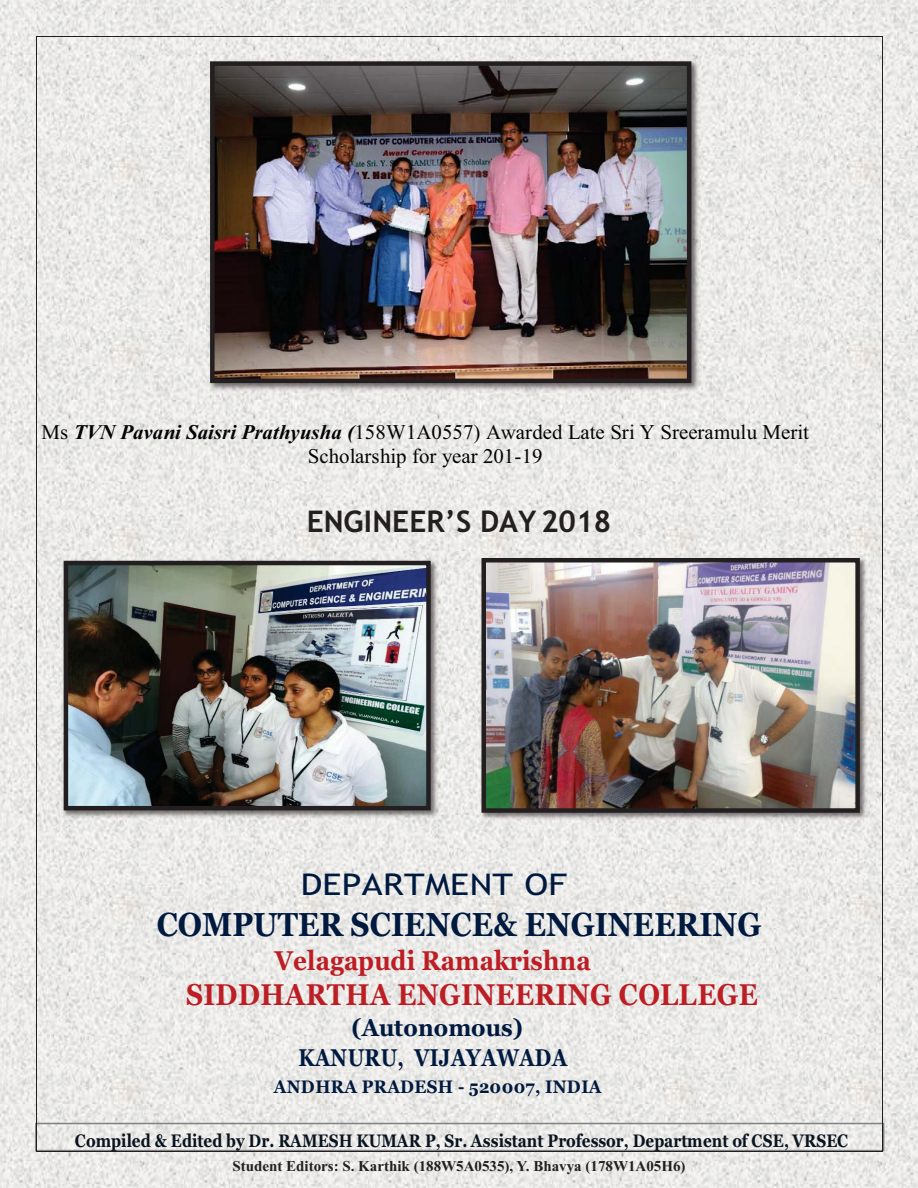
<style>
.page{position:relative;width:918px;height:1188px;background:#fff}
.page>*{position:absolute;margin:0;border:0;box-sizing:border-box;transform-origin:0 0}
.t1{font:700 33.15px "Georgia";color:#00193f;scale:.89 1}
.t2{font:700 29.85px "Georgia";letter-spacing:.015em;color:#bc1e24;scale:.88 1}
.t3{font:700 29.85px "Trebuchet MS";letter-spacing:.005em;color:#231f20}
.t4{font:29.85px "Trebuchet MS";letter-spacing:.005em;color:#00193f;scale:1.18 1}
.t5{font:700 27px "Georgia";color:#bc1e24;scale:.89 1}
.t6{font:700 24.15px/30.6px "Georgia";letter-spacing:.015em;color:#00193f;text-align:center;scale:.94 1}
.t7{font:20.85px/24.2px "Times New Roman";color:#040406;text-align:center}
.t8{font:700 18px "Georgia";letter-spacing:.005em;color:#091420;scale:.85 1}
.t9{font:700 18px "Georgia";letter-spacing:.02em;color:#00193f;scale:.92 1}
.t10{font:700 15px "Times New Roman";color:#231f20}
.s1{font-weight:700;font-style:italic}
</style>
<div class="page">
<img style="left:0;top:919px;width:918px;height:269px">
<img style="left:0;top:0;width:184px;height:919px">
<img style="left:184px;top:820px;width:185px;height:99px">
<img style="left:369px;top:392px;width:184px;height:527px">
<img style="left:553px;top:822px;width:184px;height:97px">
<img style="left:737px;top:366px;width:181px;height:553px">
<img style="left:184px;top:366px;width:185px;height:192px">
<img style="left:553px;top:366px;width:184px;height:189px">
<img style="left:184px;top:182px;width:734px;height:184px">
<img style="left:184px;top:0;width:185px;height:182px">
<img style="left:369px;top:0;width:184px;height:58px">
<img style="left:553px;top:0;width:365px;height:182px">
<div style="left:35px;top:1123px;width:849px;height:28px;border:2px solid #7f8184"></div>
<img style="left:478px;top:555px;width:391px;height:267px">
<img style="left:487px;top:563px;width:368px;height:245px">
<div style="left:482px;top:558px;width:378px;height:255px;border:4px solid #231f20"></div>
<img style="left:207px;top:366px;width:494px;height:26px">
<img style="left:207px;top:58px;width:494px;height:124px">
<img style="left:215px;top:66px;width:471px;height:312px">
<div style="left:210px;top:61px;width:481px;height:322px;border:4px solid #231f20"></div>
<img style="left:60px;top:558px;width:380px;height:262px">
<img style="left:69px;top:566px;width:357px;height:239px">
<div style="left:64px;top:561px;width:367px;height:249px;border:4px solid #231f20"></div>
<hr style="left:36px;top:36px;width:846px;height:1px;background:#231f20">
<hr style="left:36px;top:37px;width:1px;height:1115px;background:#231f20">
<hr style="left:882px;top:37px;width:1px;height:1115px;background:#231f20">
<hr style="left:36px;top:1152px;width:846px;height:1px;background:#231f20">
<p class="t7" style="left:41px;top:422px;width:769px">Ms <span class="s1">TVN Pavani Saisri Prathyusha (</span>158W1A0557) Awarded Late Sri Y Sreeramulu Merit<br>Scholarship for year 201-19</p>
<h2 class="t3" style="left:307px;top:504px;width:306px">ENGINEER’S DAY 2018</h2>
<h2 class="t4" style="left:301px;top:867px;width:227px">DEPARTMENT OF</h2>
<h1 class="t1" style="left:157px;top:911px;width:681px">COMPUTER SCIENCE&amp; ENGINEERING</h1>
<p class="t5" style="left:275px;top:949px;width:357px">Velagapudi Ramakrishna</p>
<h2 class="t2" style="left:186px;top:983px;width:651px">SIDDHARTHA ENGINEERING COLLEGE</h2>
<p class="t6" style="left:299px;top:1014px;width:287px">(Autonomous)<br>KANURU, VIJAYAWADA</p>
<p class="t9" style="left:274px;top:1080px;width:357px">ANDHRA PRADESH - 520007, INDIA</p>
<p class="t8" style="left:75px;top:1133px;width:911px">Compiled &amp; Edited by Dr. RAMESH KUMAR P, Sr. Assistant Professor, Department of CSE, VRSEC</p>
<p class="t10" style="left:232px;top:1161px;width:455px">Student Editors: S. Karthik (188W5A0535), Y. Bhavya (178W1A05H6)</p>
</div>
